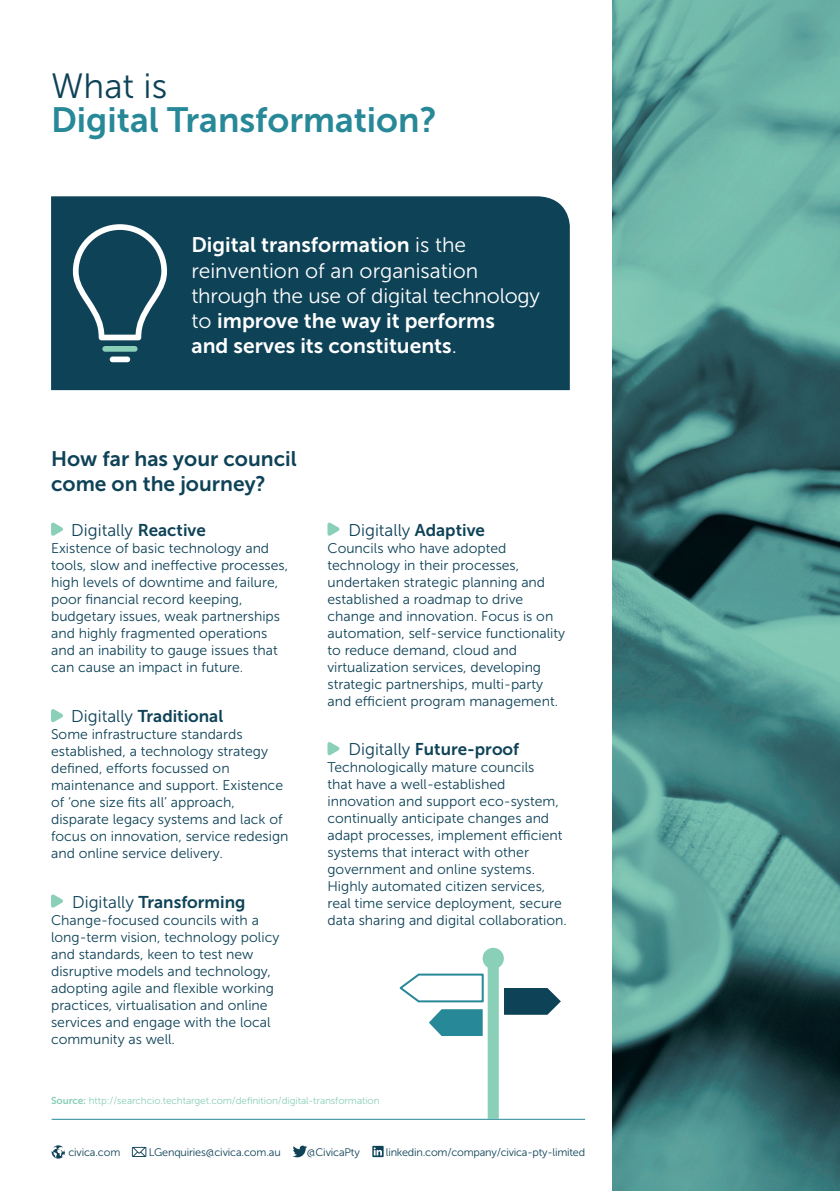
<style>
.page{position:relative;width:840px;height:1191px;background:#fff}
.page>*{position:absolute;margin:0;border:0;box-sizing:border-box;transform-origin:0 0}
.RED_SUBHEAD{font:35px/34px "Museo Sans 700";color:#278898}
.RED_SUBHEAD-2{font:21px/25.2px "Museo Sans 700";color:#fff}
.RED_SUBHEAD-3{font:21px/25.2px "Museo Sans 700";color:#0e4257}
.RED_SUBHEAD-4{font:17px "Museo Sans 700";color:#0e4257}
.RED_SUBHEAD-5{font:17px "Museo Sans 300";color:#0e4257}
.RED_SUBHEAD-6{font:14px/17px "Museo Sans 300";color:#0e4257}
.t1{font:10.8px "Museo Sans 300";letter-spacing:-.015em;color:#0e4257}
.Body{font:10px "Museo Sans 300";letter-spacing:-.01em;color:#8acfb7}
.s1{font-family:"Museo Sans 300";color:#0e4257}
.s2{font-family:"Museo Sans 300"}
.s3{font-family:"Museo Sans 700"}
</style>
<div class="page">
<svg style="left:293px;top:1145px;width:14px;height:12px"></svg>
<svg style="left:372px;top:1145px;width:11px;height:12px"></svg>
<svg style="left:132px;top:1146px;width:14px;height:11px"></svg>
<svg style="left:52px;top:1145px;width:13px;height:13px"></svg>
<hr style="left:52px;top:1119px;width:533px;height:1px;background:#278898">
<div style="left:51px;top:196px;width:518px;height:194px;background:#0e4257"></div>
<div style="left:102px;top:346px;width:35px;height:6px;background:#8acfb7;border-radius:3px"></div>
<div style="left:110px;top:356px;width:20px;height:6px;background:#fff;border-radius:3px"></div>
<svg style="left:73px;top:224px;width:94px;height:116px;background:#366172"></svg>
<svg style="left:51px;top:522px;width:12px;height:14px"></svg>
<svg style="left:51px;top:709px;width:12px;height:13px"></svg>
<svg style="left:51px;top:894px;width:12px;height:14px"></svg>
<svg style="left:327px;top:522px;width:12px;height:14px"></svg>
<svg style="left:327px;top:742px;width:12px;height:13px"></svg>
<img style="left:612px;top:0;width:227px;height:1191px">
<svg style="left:397px;top:947px;width:163px;height:172px"></svg>
<p class="RED_SUBHEAD" style="left:51px;top:69px;width:387px"><span class="s1">What is<br></span>Digital Transformation?</p>
<p class="RED_SUBHEAD-2" style="left:191px;top:232px;width:350px">Digital transformation <span class="s2">is the reinvention of an organisation through the use of digital technology to</span> improve the way it performs<br>and serves its constituents<span class="s2">.</span></p>
<p class="RED_SUBHEAD-3" style="left:51px;top:446px;width:247px">How far has your council come on the journey?</p>
<p class="RED_SUBHEAD-5" style="left:71px;top:521px;width:136px">Digitally <span class="s3">Reactive</span></p>
<p class="RED_SUBHEAD-6" style="left:51px;top:539px;width:238px">Existence of basic technology and tools, slow and ineffective processes, high levels of downtime and failure, poor financial record keeping, budgetary issues, weak partnerships and highly fragmented operations and an inability to gauge issues that can cause an impact in future.</p>
<p class="RED_SUBHEAD-4" style="left:71px;top:707px;width:153px"><span class="s2">Digitally</span> Traditional</p>
<p class="RED_SUBHEAD-6" style="left:51px;top:726px;width:239px">Some infrastructure standards established, a technology strategy defined, efforts focussed on maintenance and support. Existence of ‘one size fits all’ approach, disparate legacy systems and lack of focus on innovation, service redesign and online service delivery.</p>
<p class="RED_SUBHEAD-4" style="left:72px;top:892px;width:175px"><span class="s2">Digitally</span> Transforming</p>
<p class="RED_SUBHEAD-6" style="left:51px;top:911px;width:230px">Change-focused councils with a long-term vision, technology policy and standards, keen to test new disruptive models and technology, adopting agile and flexible working practices, virtualisation and online services and engage with the local community as well.</p>
<p class="RED_SUBHEAD-5" style="left:348px;top:521px;width:138px">Digitally <span class="s3">Adaptive</span></p>
<p class="RED_SUBHEAD-6" style="left:327px;top:539px;width:239px">Councils who have adopted technology in their processes, undertaken strategic planning and established a roadmap to drive change and innovation. Focus is on automation, self-service functionality to reduce demand, cloud and virtualization services, developing strategic partnerships, multi-party and efficient program management.</p>
<p class="RED_SUBHEAD-4" style="left:348px;top:740px;width:172px"><span class="s2">Digitally</span> Future-proof</p>
<p class="RED_SUBHEAD-6" style="left:327px;top:759px;width:241px">Technologically mature councils<br>that have a well-established innovation and support eco-system, continually anticipate changes and adapt processes, implement efficient systems that interact with other government and online systems.<br>Highly automated citizen services, real time service deployment, secure data sharing and digital collaboration.</p>
<p class="Body" style="left:51px;top:1095px;width:330px"><span class="s3">Source:</span> http://searchcio.techtarget.com/definition/digital-transformation</p>
<p class="t1" style="left:68px;top:1146px;width:53px">civica.com</p>
<p class="t1" style="left:149px;top:1146px;width:133px">LGenquiries@civica.com.au</p>
<p class="t1" style="left:307px;top:1146px;width:54px">@CivicaPty</p>
<p class="t1" style="left:386px;top:1146px;width:200px">linkedin.com/company/civica-pty-limited</p>
</div>
